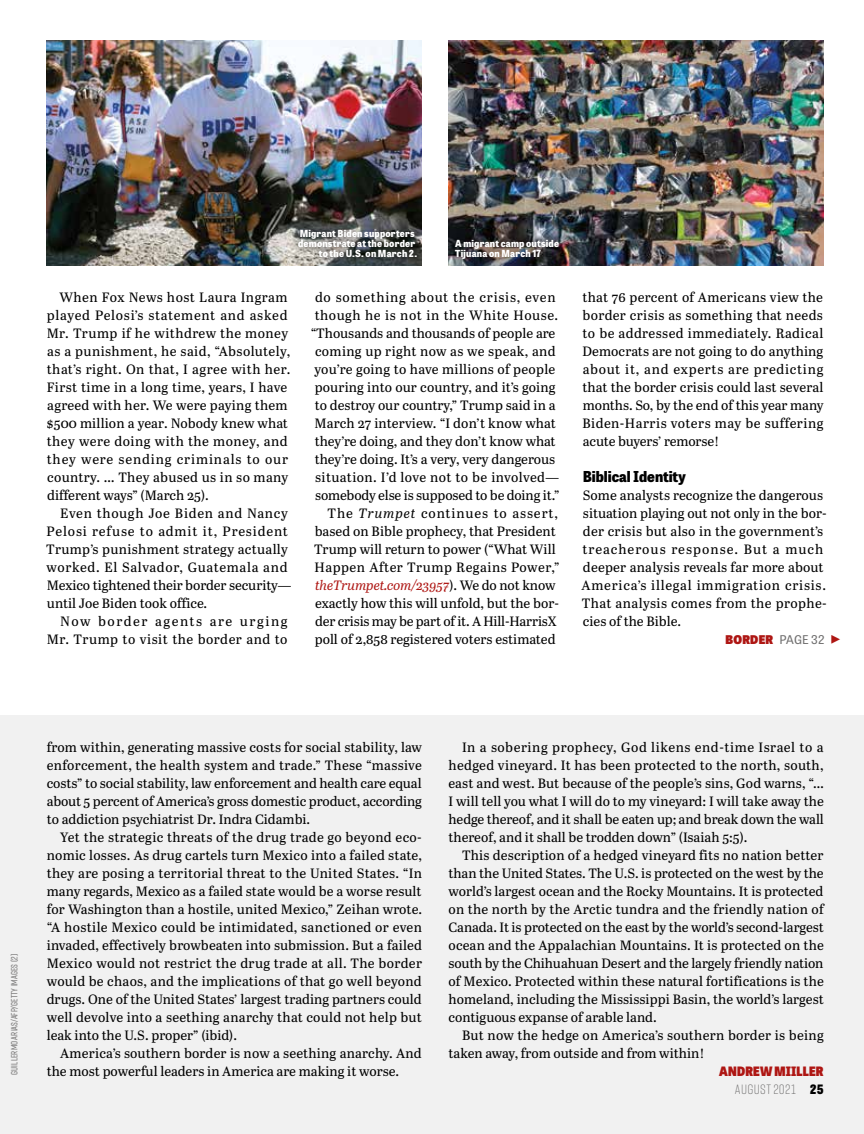
<style>
.page{position:relative;width:864px;height:1134px;background:#fff}
.page>*{position:absolute;margin:0;border:0;box-sizing:border-box;transform-origin:0 0}
.t1{font:800 15px "Tablet Gothic Narrow";color:#000}
.t2{font:13.5px/18px "Abril Text";letter-spacing:.005em;color:#000;text-align:justify}
.t3{font:13.5px/18px "Abril Text";letter-spacing:.035em;color:#000}
.t4{font:italic 13.5px "Abril Text";letter-spacing:-.005em;color:#ae1613}
.t5{font:300 13.5px "Rift Soft";letter-spacing:.025em;color:#706f6f}
.t6{font:800 12.9px "Tablet Gothic Narrow";letter-spacing:.015em;color:#ae1613}
.t7{font:800 12px "Tablet Gothic";letter-spacing:.015em;color:#ae1613}
.t8{font:800 9.75px/9.8px "Tablet Gothic Narrow";letter-spacing:.02em;color:#fff;text-align:right}
.t9{font:500 9px "Rift Soft";letter-spacing:.01em;color:#706f6f}
.s1{font-style:italic}
.s2{font-style:normal;color:#000}
.s3{font-weight:400;color:#706f6f}
.s4{font-family:"Tablet Gothic Narrow";font-weight:800;font-size:12.9px;color:#000}
</style>
<div class="page">
<div style="left:0;top:716px;width:864px;height:418px;background:#f1f1f1"></div>
<img style="left:449px;top:40px;width:375px;height:226px">
<img style="left:47px;top:40px;width:375px;height:226px">
<div style="left:291px;top:223px;width:133px;height:41px;background:#000;opacity:.25"></div>
<div style="left:447px;top:232px;width:119px;height:34px;background:#000;opacity:.25"></div>
<p class="t8" style="left:298px;top:228px;width:121px">Migrant Biden supporters demonstrate at the border to the U.S. on March 2.</p>
<p class="t8" style="left:455px;top:238px;width:105px;text-align:left">A migrant camp outside<br>Tijuana on March 17</p>
<p class="t2" style="left:47px;top:287px;width:245px;text-align:left;text-indent:13px">When Fox News host Laura Ingram played Pelosi’s statement and asked Mr. Trump if he withdrew the money as a punishment, he said, “Absolutely, that’s right. On that, I agree with her.<br>First time in a long time, years, I have agreed with her. We were paying them $500 million a year. Nobody knew what they were doing with the money, and they were sending criminals to our country. … They abused us in so many different ways” (March 25).</p>
<p class="t3" style="left:46px;top:503px;width:246px;text-indent:14px">Even though Joe Biden and Nancy Pelosi refuse to admit it, President Trump’s punishment strategy actually worked. El Salvador, Guatemala and Mexico tightened their border security— until Joe Biden took office.</p>
<p class="t2" style="left:47px;top:611px;width:243px;text-align:right">Now border agents are urging<br>Mr. Trump to visit the border and to</p>
<p class="t2" style="left:315px;top:287px;width:242px">do something about the crisis, even</p>
<p class="t2" style="left:315px;top:305px;width:245px">though he is not in the White House.</p>
<p class="t2" style="left:311px;top:323px;width:246px">“Thousands and thousands of people are</p>
<p class="t2" style="left:315px;top:341px;width:242px">coming up right now as we speak, and</p>
<p class="t2" style="left:314px;top:359px;width:242px">you’re going to have millions of people</p>
<p class="t2" style="left:315px;top:377px;width:242px">pouring into our country, and it’s going</p>
<p class="t2" style="left:315px;top:395px;width:242px">to destroy our country,” Trump said in a</p>
<p class="t2" style="left:315px;top:413px;width:243px">March 27 interview. “I don’t know what</p>
<p class="t2" style="left:315px;top:431px;width:243px">they’re doing, and they don’t know what</p>
<p class="t2" style="left:315px;top:449px;width:242px">they’re doing. It’s a very, very dangerous</p>
<p class="t2" style="left:315px;top:467px;width:245px">situation. I’d love not to be involved—</p>
<p class="t2" style="left:315px;top:485px;width:246px">somebody else is supposed to be doing it.”</p>
<p class="t2" style="left:328px;top:503px;width:232px">The <span class="s1">Trumpet</span> continues to assert,</p>
<p class="t2" style="left:315px;top:521px;width:242px">based on Bible prophecy, that President</p>
<p class="t2" style="left:314px;top:539px;width:243px">Trump will return to power (“What Will</p>
<p class="t2" style="left:315px;top:557px;width:247px">Happen After Trump Regains Power,”</p>
<p class="t4" style="left:315px;top:575px;width:242px">theTrumpet.com/23957<span class="s2">). We do not know</span></p>
<p class="t2" style="left:315px;top:593px;width:245px">exactly how this will unfold, but the bor-</p>
<p class="t2" style="left:315px;top:611px;width:243px">der crisis may be part of it. A Hill-HarrisX</p>
<p class="t2" style="left:315px;top:629px;width:242px">poll of 2,858 registered voters estimated</p>
<p class="t2" style="left:582px;top:287px;width:243px">that 76 percent of Americans view the border crisis as something that needs to be addressed immediately. Radical Democrats are not going to do anything about it, and experts are predicting that the border crisis could last several months. So, by the end of this year many Biden-Harris voters may be suffering acute buyers’ remorse!</p>
<p class="t1" style="left:583px;top:465px;width:105px">Biblical Identity</p>
<p class="t2" style="left:582px;top:485px;width:247px;text-align:left">Some analysts recognize the dangerous situation playing out not only in the bor&shy;der crisis but also in the government’s treacherous response. But a much deeper analysis reveals far more about America’s illegal immigration crisis.<br>That analysis comes from the prophe&shy;cies of the Bible.</p>
<p class="t7" style="left:726px;top:630px;width:117px">BORDER <span class="s3">PAGE 32</span> ◆</p>
<p class="t9" style="left:8px;top:1075px;width:122px;rotate:-90deg">GUILLERMO ARIAS/AFP/GETTY IMAGES (2)</p>
<p class="t2" style="left:47px;top:737px;width:377px">from within, generating massive costs for social stability, law enforcement, the health system and trade.” These “massive costs” to social stability, law enforcement and health care equal about 5 percent of America’s gross domestic product, according to addiction psychiatrist Dr. Indra Cidambi.</p>
<p class="t2" style="left:47px;top:827px;width:377px;text-indent:14px">Yet the strategic threats of the drug trade go beyond eco&shy;nomic losses. As drug cartels turn Mexico into a failed state, they are posing a territorial threat to the United States. “In many regards, Mexico as a failed state would be a worse result for Washington than a hostile, united Mexico,” Zeihan wrote. “A hostile Mexico could be intimidated, sanctioned or even invaded, effectively browbeaten into submission. But a failed Mexico would not restrict the drug trade at all. The border would be chaos, and the implications of that go well beyond drugs. One of the United States’ largest trading partners could well devolve into a seething anarchy that could not help but leak into the U.S. proper” (ibid).</p>
<p class="t2" style="left:47px;top:1043px;width:377px;text-indent:14px">America’s southern border is now a seething anarchy. And the most powerful leaders in America are making it worse.</p>
<p class="t2" style="left:449px;top:737px;width:377px;text-indent:14px">In a sobering prophecy, God likens end-time Israel to a hedged vineyard. It has been protected to the north, south, east and west. But because of the people’s sins, God warns, “… I will tell you what I will do to my vineyard: I will take away the hedge thereof, and it shall be eaten up; and break down the wall thereof, and it shall be trodden down” (Isaiah 5:5).</p>
<p class="t2" style="left:449px;top:845px;width:378px;text-indent:14px">This description of a hedged vineyard fits no nation better than the United States. The U.S. is protected on the west by the world’s largest ocean and the Rocky Mountains. It is protected on the north by the Arctic tundra and the friendly nation of Canada. It is protected on the east by the world’s second-largest ocean and the Appalachian Mountains. It is protected on the south by the Chihuahuan Desert and the largely friendly nation of Mexico. Protected within these natural fortifications is the homeland, including the Mississippi Basin, the world’s largest contiguous expanse of arable land.</p>
<p class="t2" style="left:449px;top:1025px;width:377px;text-indent:14px">But now the hedge on America’s southern border is being taken away, from outside and from within!</p>
<p class="t6" style="left:719px;top:1061px;width:106px">ANDREW MIILLER</p>
<p class="t5" style="left:735px;top:1080px;width:90px">AUGUST 2021 <span class="s4">25</span></p>
</div>
